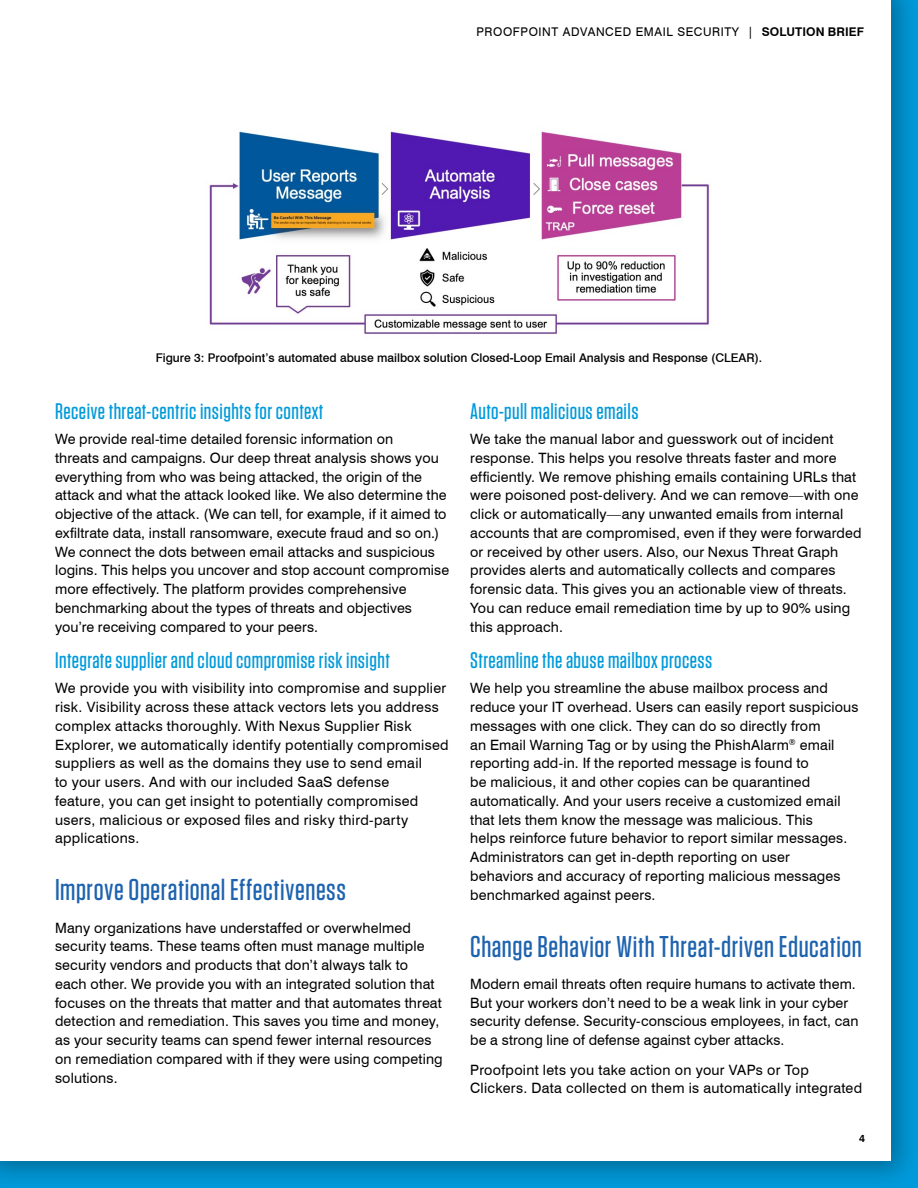
<style>
.page{position:relative;width:918px;height:1188px;background:#fff}
.page>*{position:absolute;margin:0;border:0;box-sizing:border-box;transform-origin:0 0}
.t1{font:500 30px "Tungsten";letter-spacing:.02em;color:#1e63af}
.t2{font:500 22.5px "Tungsten";letter-spacing:.02em;color:#009ada}
.t3{font:14.25px/18.8px "Swiss 721 BT";letter-spacing:.01em;color:#000}
.t4{font:500 12px "Swiss 721 BT";color:#000}
.t5{font:12px "Swiss 721 BT";letter-spacing:.05em;color:#000}
.t6{font:700 10.5px "Swiss 721 BT";color:#000}
.s1{font-weight:700}
</style>
<div class="page">
<div style="left:0;top:0;width:918px;height:1188px;background:#000;opacity:.3"></div>
<div style="left:0;top:0;width:891px;height:1161px;background:#fff"></div>
<img style="left:209px;top:130px;width:501px;height:204px">
<p class="t5" style="left:476px;top:25px;width:389px">PROOFPOINT ADVANCED EMAIL SECURITY | <span class="s1">SOLUTION BRIEF</span></p>
<p class="t4" style="left:156px;top:350px;width:608px">Figure 3: Proofpoint’s automated abuse mailbox solution Closed-Loop Email Analysis and Response (CLEAR).</p>
<h2 class="t2" style="left:55px;top:399px;width:270px">Receive threat-centric insights for context</h2>
<p class="t3" style="left:55px;top:430px;width:396px">We provide real-time detailed forensic information on<br>threats and campaigns. Our deep threat analysis shows you everything from who was being attacked, the origin of the attack and what the attack looked like. We also determine the objective of the attack. (We can tell, for example, if it aimed to exfiltrate data, install ransomware, execute fraud and so on.)<br>We connect the dots between email attacks and suspicious logins. This helps you uncover and stop account compromise more effectively. The platform provides comprehensive benchmarking about the types of threats and objectives you’re receiving compared to your peers.</p>
<h2 class="t2" style="left:55px;top:648px;width:336px">Integrate supplier and cloud compromise risk insight</h2>
<p class="t3" style="left:55px;top:679px;width:395px">We provide you with visibility into compromise and supplier risk. Visibility across these attack vectors lets you address complex attacks thoroughly. With Nexus Supplier Risk Explorer, we automatically identify potentially compromised suppliers as well as the domains they use to send email<br>to your users. And with our included SaaS defense<br>feature, you can get insight to potentially compromised users, malicious or exposed files and risky third-party applications.</p>
<h1 class="t1" style="left:55px;top:874px;width:292px">Improve Operational Effectiveness</h1>
<p class="t3" style="left:55px;top:918px;width:389px">Many organizations have understaffed or overwhelmed security teams. These teams often must manage multiple security vendors and products that don’t always talk to each other. We provide you with an integrated solution that focuses on the threats that matter and that automates threat detection and remediation. This saves you time and money, as your security teams can spend fewer internal resources on remediation compared with if they were using competing solutions.</p>
<h2 class="t2" style="left:470px;top:399px;width:170px">Auto-pull malicious emails</h2>
<p class="t3" style="left:470px;top:430px;width:393px">We take the manual labor and guesswork out of incident response. This helps you resolve threats faster and more efficiently. We remove phishing emails containing URLs that were poisoned post-delivery. And we can remove—with one click or automatically—any unwanted emails from internal accounts that are compromised, even if they were forwarded or received by other users. Also, our Nexus Threat Graph provides alerts and automatically collects and compares forensic data. This gives you an actionable view of threats.<br>You can reduce email remediation time by up to 90% using this approach.</p>
<h2 class="t2" style="left:470px;top:648px;width:244px">Streamline the abuse mailbox process</h2>
<p class="t3" style="left:470px;top:679px;width:390px">We help you streamline the abuse mailbox process and reduce your IT overhead. Users can easily report suspicious messages with one click. They can do so directly from<br>an Email Warning Tag or by using the PhishAlarm<sup>®</sup> email reporting add-in. If the reported message is found to<br>be malicious, it and other copies can be quarantined automatically. And your users receive a customized email that lets them know the message was malicious. This<br>helps reinforce future behavior to report similar messages.<br>Administrators can get in-depth reporting on user<br>behaviors and accuracy of reporting malicious messages benchmarked against peers.</p>
<h1 class="t1" style="left:470px;top:931px;width:393px">Change Behavior With Threat-driven Education</h1>
<p class="t3" style="left:470px;top:974px;width:390px">Modern email threats often require humans to activate them.<br>But your workers don’t need to be a weak link in your cyber security defense. Security-conscious employees, in fact, can be a strong line of defense against cyber attacks.</p>
<p class="t3" style="left:470px;top:1060px;width:393px">Proofpoint lets you take action on your VAPs or Top<br>Clickers. Data collected on them is automatically integrated</p>
<p class="t6" style="left:859px;top:1132px;width:7px">4</p>
</div>
